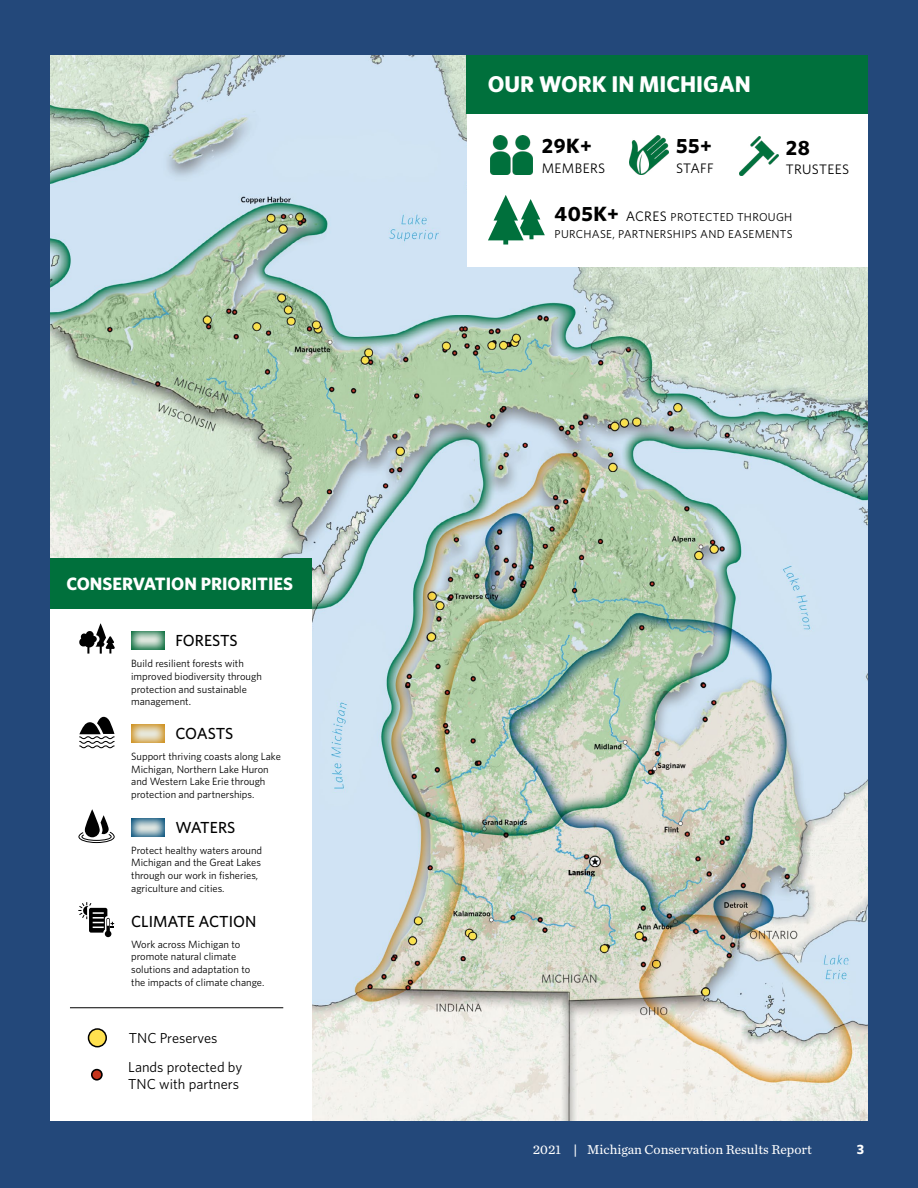
<style>
.page{position:relative;width:918px;height:1188px;background:#23487a}
.page>*{position:absolute;margin:0;border:0;box-sizing:border-box;transform-origin:0 0}
.t1{font:700 22.8px "Whitney";color:#fff}
.t2{font:700 20.7px "Whitney";letter-spacing:.025em;color:#000101}
.t3{font:700 17.85px "Whitney";color:#fff}
.t4{font:500 16.05px "Whitney";color:#000}
.t5{font:14.4px/28.8px "Whitney";color:#000}
.t6{font:13.8px "Whitney";letter-spacing:.025em;color:#000101}
.t7{font:13.5px "Chronicle Text G2";color:#fff}
.t8{font:700 13.5px "Whitney";color:#fff}
.t9{font:11.55px/16.6px "Whitney";letter-spacing:.025em;color:#000101}
.t10{font:10.5px/12.6px "Whitney";color:#000}
.s1{font-weight:700;font-size:20.7px}
.s2{font-size:13.8px}
.s3{font-weight:700}
</style>
<div class="page">
<img style="left:51px;top:55px;width:816px;height:1066px">
<div style="left:467px;top:55px;width:400px;height:212px;background:#fff"></div>
<img style="left:490px;top:135px;width:43px;height:39px">
<img style="left:740px;top:137px;width:39px;height:39px">
<img style="left:629px;top:135px;width:39px;height:40px">
<svg style="left:488px;top:195px;width:57px;height:50px"></svg>
<div style="left:466px;top:55px;width:401px;height:59px;background:#00703c"></div>
<div style="left:51px;top:606px;width:261px;height:514px;background:#fff"></div>
<div style="left:89px;top:1029px;width:17px;height:18px;background:#ffe14f;border-radius:50%"></div>
<div style="left:88px;top:1028px;width:19px;height:19px;border:1px solid #000;border-radius:50%"></div>
<div style="left:92px;top:1070px;width:10px;height:10px;background:#c5351c;border-radius:50%"></div>
<div style="left:91px;top:1069px;width:12px;height:12px;border:2px solid #000;border-radius:50%"></div>
<hr style="left:70px;top:1007px;width:213px;height:1px;background:#000">
<div style="left:51px;top:558px;width:261px;height:50px;background:#00703c"></div>
<svg style="left:131px;top:631px;width:34px;height:19px"></svg>
<svg style="left:79px;top:623px;width:36px;height:31px"></svg>
<svg style="left:79px;top:717px;width:36px;height:32px"></svg>
<svg style="left:131px;top:724px;width:34px;height:19px"></svg>
<svg style="left:78px;top:809px;width:37px;height:35px"></svg>
<svg style="left:131px;top:818px;width:34px;height:19px"></svg>
<svg style="left:79px;top:903px;width:35px;height:34px"></svg>
<h3 class="t3" style="left:66px;top:572px;width:228px">CONSERVATION PRIORITIES</h3>
<h3 class="t4" style="left:176px;top:630px;width:64px">FORESTS</h3>
<p class="t10" style="left:131px;top:657px;width:132px">Build resilient forests with improved biodiversity through protection and sustainable management.</p>
<h3 class="t4" style="left:176px;top:723px;width:59px">COASTS</h3>
<p class="t10" style="left:131px;top:750px;width:151px">Support thriving coasts along Lake<br>Michigan, Northern Lake Huron and Western Lake Erie through protection and partnerships.</p>
<h3 class="t4" style="left:176px;top:817px;width:61px">WATERS</h3>
<p class="t10" style="left:131px;top:843px;width:133px">Protect healthy waters around<br>Michigan and the Great Lakes through our work in fisheries, agriculture and cities.</p>
<h3 class="t4" style="left:131px;top:911px;width:127px">CLIMATE ACTION</h3>
<p class="t10" style="left:131px;top:937px;width:135px">Work across Michigan to promote natural climate solutions and adaptation to the impacts of climate change.</p>
<h3 class="t5" style="left:128px;top:1023px;width:116px">TNC Preserves<br>Lands protected by</h3>
<h3 class="t5" style="left:128px;top:1069px;width:112px">TNC with partners</h3>
<h1 class="t1" style="left:488px;top:69px;width:264px">OUR WORK IN MICHIGAN</h1>
<h2 class="t2" style="left:542px;top:132px;width:52px">29K+</h2>
<h3 class="t6" style="left:542px;top:159px;width:65px">MEMBERS</h3>
<h2 class="t2" style="left:676px;top:132px;width:37px">55+</h2>
<h3 class="t6" style="left:676px;top:159px;width:39px">STAFF</h3>
<p class="t9" style="left:555px;top:208px;width:239px"><span class="s1">405K+</span> <span class="s2">ACRES</span> PROTECTED THROUGH<br>PURCHASE, PARTNERSHIPS AND EASEMENTS</p>
<h2 class="t2" style="left:786px;top:134px;width:26px">28</h2>
<h3 class="t6" style="left:786px;top:160px;width:65px">TRUSTEES</h3>
<p class="t7" style="left:533px;top:1140px;width:280px">2021 <span class="s3">|</span> Michigan Conservation Results Report</p>
<p class="t8" style="left:857px;top:1140px;width:9px">3</p>
</div>
